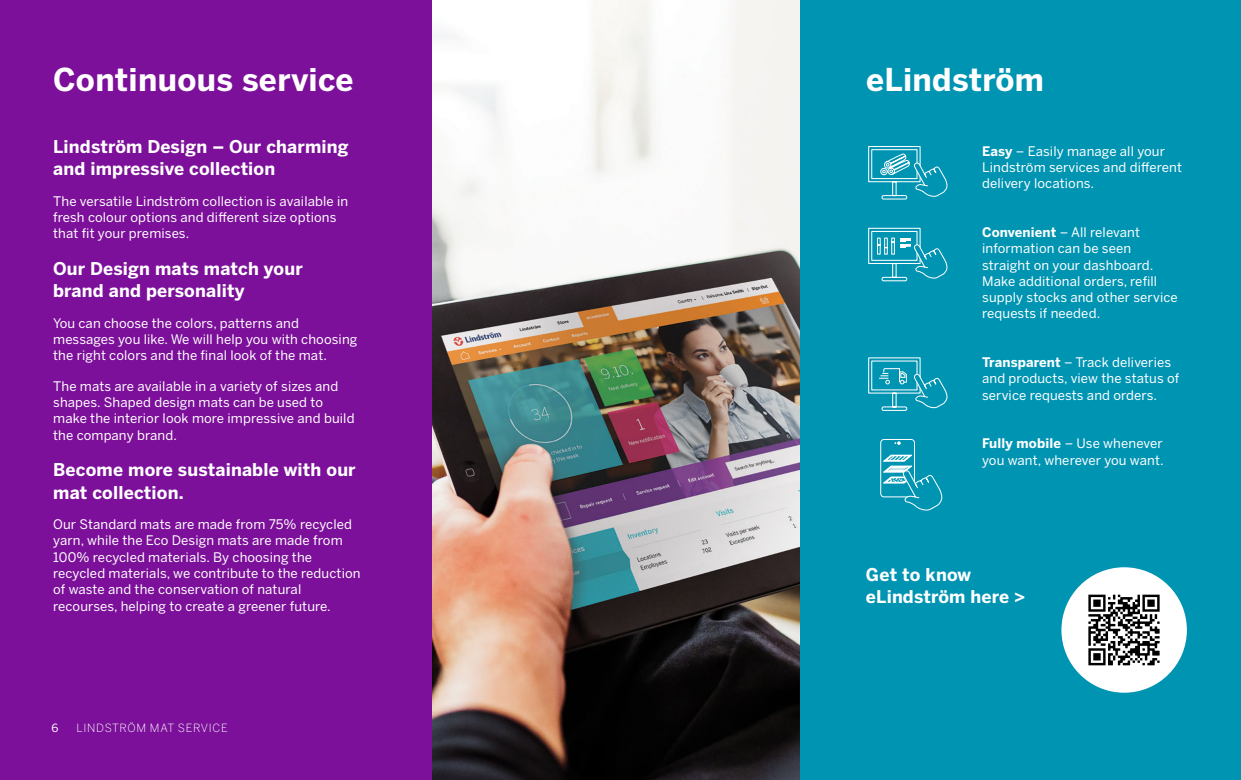
<style>
.page{position:relative;width:1241px;height:780px;background:#fff}
.page>*{position:absolute;margin:0;border:0;box-sizing:border-box;transform-origin:0 0}
.t1{font:700 31.25px "Benton Sans";letter-spacing:.01em;color:#fff}
.Nosto_small{font:700 17.5px/22.5px "Benton Sans";letter-spacing:.01em;color:#fff}
.Linkki{font:700 17.5px/22.5px "Benton Sans";letter-spacing:.01em;color:#fff}
.Nosto_small-2{font:13.12px/16.2px "Benton Sans";letter-spacing:.01em;color:#fff}
.t2{font:300 11.25px "Benton Sans";letter-spacing:.06em;color:#fff}
.t3{font:11.25px "Benton Sans";color:#fff}
.s1{font-weight:700}
</style>
<div class="page">
<img style="left:431px;top:0;width:369px;height:780px">
<div style="left:0;top:0;width:431px;height:780px;background:#7c109a"></div>
<div style="left:800px;top:0;width:440px;height:780px;background:#0094b3"></div>
<div style="left:1061px;top:567px;width:125px;height:125px;background:#fff;border-radius:50%"></div>
<img style="left:1088px;top:594px;width:72px;height:72px">
<svg style="left:868px;top:146px;width:80px;height:54px"></svg>
<svg style="left:880px;top:439px;width:63px;height:71px"></svg>
<svg style="left:868px;top:357px;width:80px;height:54px"></svg>
<svg style="left:868px;top:227px;width:80px;height:55px"></svg>
<div style="left:877px;top:238px;width:3px;height:16px;border:1px solid #fff"></div>
<div style="left:891px;top:238px;width:3px;height:16px;border:1px solid #fff"></div>
<h1 class="t1" style="left:53px;top:60px;width:302px">Continuous service</h1>
<h3 class="Nosto_small" style="left:53px;top:135px;width:297px">Lindström Design – Our charming and impressive collection</h3>
<p class="Nosto_small-2" style="left:53px;top:193px;width:296px">The versatile Lindström collection is available in fresh colour options and different size options that fit your premises.</p>
<p class="Nosto_small" style="left:53px;top:257px;width:251px">Our Design mats match your brand and personality</p>
<p class="Nosto_small-2" style="left:53px;top:315px;width:306px">You can choose the colors, patterns and messages you like. We will help you with choosing the right colors and the final look of the mat.</p>
<p class="Nosto_small-2" style="left:53px;top:378px;width:303px">The mats are available in a variety of sizes and shapes. Shaped design mats can be used to make the interior look more impressive and build the company brand.</p>
<p class="Nosto_small" style="left:53px;top:459px;width:304px">Become more sustainable with our mat collection.</p>
<p class="Nosto_small-2" style="left:53px;top:516px;width:309px">Our Standard mats are made from 75% recycled yarn, while the Eco Design mats are made from 100% recycled materials. By choosing the recycled materials, we contribute to the reduction of waste and the conservation of natural recourses, helping to create a greener future.</p>
<p class="t3" style="left:51px;top:721px;width:8px">6</p>
<p class="t2" style="left:77px;top:721px;width:153px">LINDSTRÖM MAT SERVICE</p>
<h1 class="t1" style="left:865px;top:60px;width:179px">eLindström</h1>
<p class="Nosto_small-2" style="left:981px;top:143px;width:201px"><span class="s1">Easy</span> – Easily manage all your<br>Lindström services and different delivery locations.</p>
<p class="Nosto_small-2" style="left:981px;top:224px;width:197px"><span class="s1">Convenient</span> – All relevant information can be seen straight on your dashboard.<br>Make additional orders, refill supply stocks and other service requests if needed.</p>
<p class="Nosto_small-2" style="left:981px;top:354px;width:199px"><span class="s1">Transparent</span> – Track deliveries and products, view the status of service requests and orders.</p>
<p class="Nosto_small-2" style="left:981px;top:435px;width:183px"><span class="s1">Fully mobile</span> – Use whenever you want, wherever you want.</p>
<p class="Linkki" style="left:865px;top:563px;width:161px">Get to know eLindström here &gt;</p>
</div>
